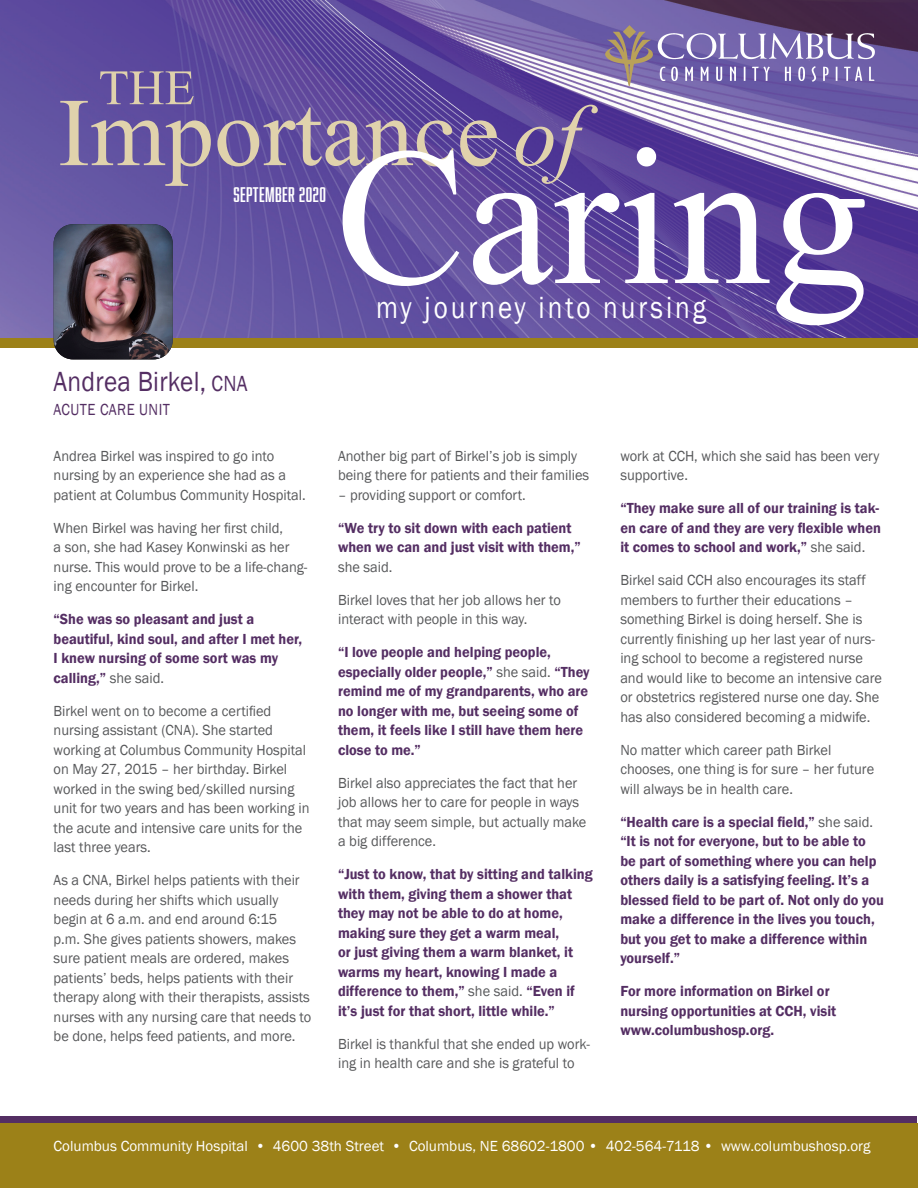
<style>
.page{position:relative;width:918px;height:1188px;background:#fff}
.page>*{position:absolute;margin:0;border:0;box-sizing:border-box;transform-origin:0 0}
.t1{font:31.5px "Franklin Gothic";letter-spacing:.11em;color:#fff;scale:.86 1}
.t2{font:28.5px "Franklin Gothic";letter-spacing:.01em;color:#542e63;scale:.89 1}
.t3{font:19.5px "Abolition Round";letter-spacing:.02em;color:#fff}
.t4{font:16.5px "Franklin Gothic";letter-spacing:.03em;color:#542e63;scale:.89 1}
.t5{font:15px/19.5px "Franklin Gothic";color:#57585a;scale:.96 1}
.t6{font:600 15px/19.5px "Franklin Gothic";color:#542e63;scale:.96 1}
.t7{font:15px "Franklin Gothic";color:#fff}
.s1{font-size:22.5px}
.s2{font-weight:400;color:#57585a}
</style>
<div class="page">
<svg style="left:1px;top:1117px;width:916px;height:7px;background:#5e3958"></svg>
<div style="left:0;top:338px;width:918px;height:10px;background:#9c8118"></div>
<img style="left:0;top:0;width:918px;height:338px">
<img style="left:656px;top:27px;width:218px;height:59px">
<img style="left:605px;top:26px;width:47px;height:59px">
<div style="left:0;top:1124px;width:918px;height:64px;background:#9c8118"></div>
<svg style="left:60px;top:101px;width:538px;height:85px;background:#7866a1"></svg>
<svg style="left:100px;top:71px;width:94px;height:33px;background:#8171a1"></svg>
<svg style="left:343px;top:147px;width:522px;height:178px"></svg>
<img style="left:54px;top:224px;width:119px;height:135px">
<p class="t3" style="left:234px;top:183px;width:94px">SEPTEMBER 2020</p>
<p class="t2" style="left:54px;top:363px;width:219px">Andrea Birkel, <span class="s1">CNA</span></p>
<p class="t4" style="left:54px;top:400px;width:132px">ACUTE CARE UNIT</p>
<p class="t5" style="left:54px;top:446px;width:264px">Andrea Birkel was inspired to go into nursing by an experience she had as a patient at Columbus Community Hospital.</p>
<p class="t5" style="left:54px;top:518px;width:266px">When Birkel was having her first child,<br>a son, she had Kasey Konwinski as her nurse. This would prove to be a life-chang&shy;ing encounter for Birkel.</p>
<p class="t6" style="left:54px;top:610px;width:261px">“She was so pleasant and just a beautiful, kind soul, and after I met her,<br>I knew nursing of some sort was my calling,” <span class="s2">she said.</span></p>
<p class="t5" style="left:54px;top:701px;width:268px">Birkel went on to become a certified nursing assistant (CNA). She started working at Columbus Community Hospital on May 27, 2015 – her birthday. Birkel worked in the swing bed/skilled nursing unit for two years and has been working in the acute and intensive care units for the last three years.</p>
<p class="t5" style="left:54px;top:871px;width:270px">As a CNA, Birkel helps patients with their needs during her shifts which usually begin at 6 a.m. and end around 6:15<br>p.m. She gives patients showers, makes sure patient meals are ordered, makes patients’ beds, helps patients with their therapy along with their therapists, assists nurses with any nursing care that needs to be done, helps feed patients, and more.</p>
<p class="t1" style="left:376px;top:288px;width:385px">my journey into nursing</p>
<p class="t5" style="left:338px;top:446px;width:263px">Another big part of Birkel’s job is simply being there for patients and their families</p>
<p class="t5" style="left:338px;top:485px;width:197px">– providing support or comfort.</p>
<p class="t6" style="left:338px;top:518px;width:254px">“We try to sit down with each patient when we can and just visit with them,” <span class="s2">she said.</span></p>
<p class="t5" style="left:338px;top:590px;width:234px">Birkel loves that her job allows her to interact with people in this way.</p>
<p class="t6" style="left:338px;top:643px;width:264px">“I love people and helping people, especially older people,” <span class="s2">she said.</span> “They remind me of my grandparents, who are no longer with me, but seeing some of them, it feels like I still have them here close to me.”</p>
<p class="t5" style="left:338px;top:773px;width:260px">Birkel also appreciates the fact that her job allows her to care for people in ways that may seem simple, but actually make a big difference.</p>
<p class="t6" style="left:338px;top:865px;width:267px">“Just to know, that by sitting and talking with them, giving them a shower that they may not be able to do at home, making sure they get a warm meal,<br>or just giving them a warm blanket, it warms my heart, knowing I made a difference to them,” <span class="s2">she said.</span> “Even if it’s just for that short, little while.”</p>
<p class="t5" style="left:338px;top:1034px;width:264px">Birkel is thankful that she ended up work&shy;ing in health care and she is grateful to</p>
<p class="t5" style="left:620px;top:446px;width:271px">work at CCH, which she said has been very supportive.</p>
<p class="t6" style="left:620px;top:499px;width:273px">“They make sure all of our training is tak&shy;en care of and they are very flexible when it comes to school and work,” <span class="s2">she said.</span></p>
<p class="t5" style="left:620px;top:571px;width:274px">Birkel said CCH also encourages its staff members to further their educations – something Birkel is doing herself. She is currently finishing up her last year of nurs&shy;ing school to become a registered nurse and would like to become an intensive care or obstetrics registered nurse one day. She has also considered becoming a midwife.</p>
<p class="t5" style="left:620px;top:740px;width:266px">No matter which career path Birkel chooses, one thing is for sure – her future will always be in health care.</p>
<p class="t6" style="left:620px;top:812px;width:276px">“Health care is a special field,” <span class="s2">she said. </span>“It is not for everyone, but to be able to be part of something where you can help others daily is a satisfying feeling. It’s a blessed field to be part of. Not only do you make a difference in the lives you touch, but you get to make a difference within yourself.”</p>
<p class="t6" style="left:620px;top:982px;width:226px">For more information on Birkel or nursing opportunities at CCH, visit www.columbushosp.org.</p>
<p class="t7" style="left:54px;top:1136px;width:818px">Columbus Community Hospital • 4600 38th Street • Columbus, NE 68602-1800 • 402-564-7118 • www.columbushosp.org</p>
</div>
